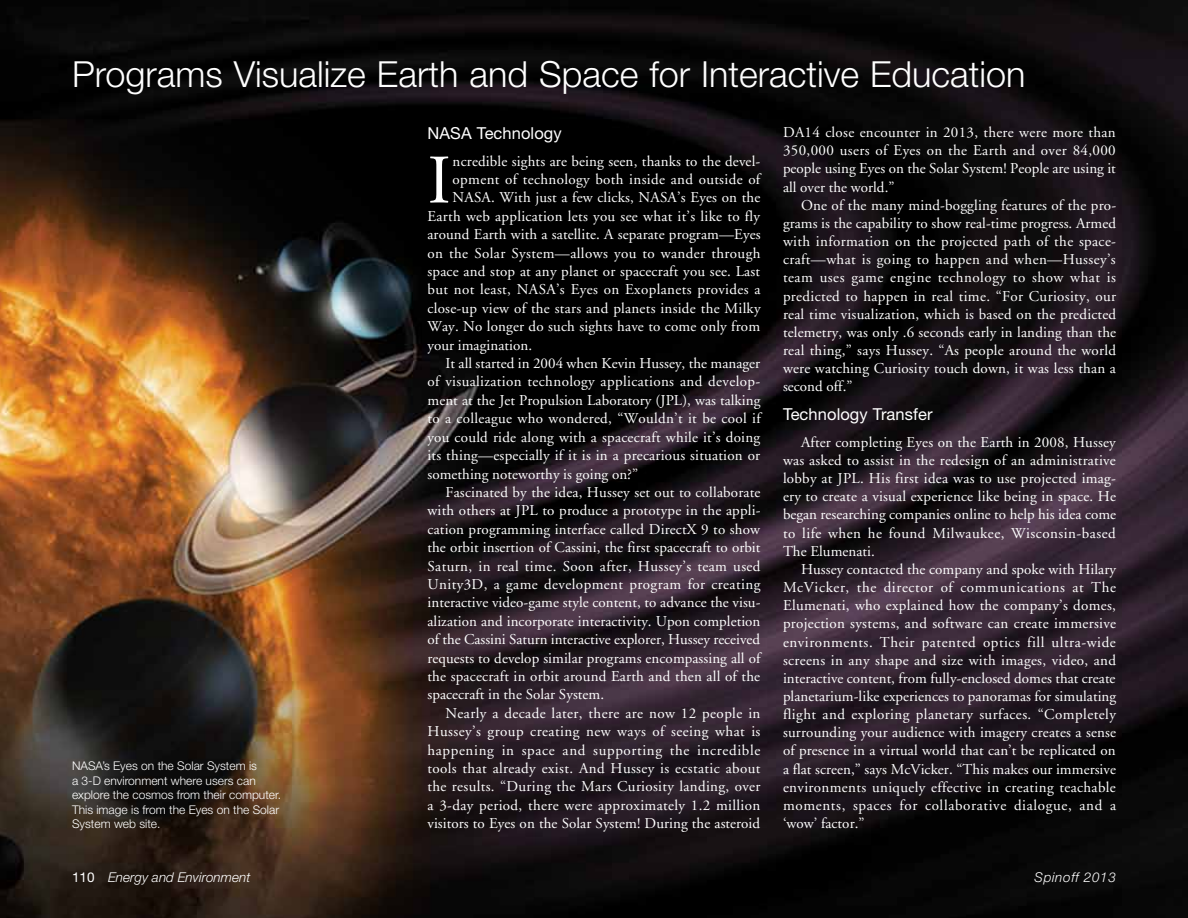
<style>
.page{position:relative;width:1188px;height:918px;background:#fff}
.page>*{position:absolute;margin:0;border:0;box-sizing:border-box;transform-origin:0 0}
.t1{font:69.3px "Adobe Garamond";color:#fff}
.t2{font:300 36px "Helvetica Neue";color:#fff}
.t3{font:16.5px "Helvetica Neue";letter-spacing:.005em;color:#fff}
.t4{font:15px/18.1px "Adobe Garamond";letter-spacing:.015em;color:#fff;text-align:justify}
.t5{font:15px "Adobe Garamond";letter-spacing:.045em;color:#fff}
.t6{font:italic 300 13.5px "Helvetica Neue";letter-spacing:.005em;color:#fff}
.t7{font:italic 300 13.5px "Helvetica Neue";letter-spacing:.05em;color:#fff}
.t8{font:300 12px/14.4px "Helvetica Neue";color:#fff}
.s1{font-weight:400;font-style:normal}
</style>
<div class="page">
<img style="left:0;top:0;width:1188px;height:918px">
<h2 class="t2" style="left:72px;top:52px;width:955px">Programs Visualize Earth and Space for Interactive Education</h2>
<p class="t3" style="left:428px;top:123px;width:136px">NASA Technology</p>
<h1 class="t1" style="left:428px;top:143px;width:25px">I</h1>
<p class="t4" style="left:453px;top:153px;width:309px">ncredible sights are being seen, thanks to the devel-</p>
<p class="t4" style="left:783px;top:124px;width:334px">DA14 close encounter in 2013, there were more than 350,000 users of Eyes on the Earth and over 84,000 people using Eyes on the Solar System! People are using it all over the world.”</p>
<p class="t4" style="left:783px;top:196px;width:335px;text-indent:18px">One of the many mind-boggling features of the pro&shy;grams is the capability to show real-time progress. Armed with information on the projected path of the space&shy;craft—what is going to happen and when—Hussey’s team uses game engine technology to show what is predicted to happen in real time. “For Curiosity, our real time visualization, which is based on the predicted telemetry, was only .6 seconds early in landing than the real thing,” says Hussey. “As people around the world were watching Curiosity touch down, it was less than a second off.”</p>
<p class="t3" style="left:783px;top:404px;width:151px">Technology Transfer</p>
<p class="t4" style="left:783px;top:433px;width:335px;text-indent:18px">After completing Eyes on the Earth in 2008, Hussey was asked to assist in the redesign of an administrative lobby at JPL. His first idea was to use projected imag&shy;ery to create a visual experience like being in space. He began researching companies online to help his idea come to life when he found Milwaukee, Wisconsin-based The Elumenati.</p>
<p class="t4" style="left:783px;top:560px;width:335px;text-indent:18px">Hussey contacted the company and spoke with Hilary McVicker, the director of communications at The Elumenati, who explained how the company’s domes, projection systems, and software can create immersive environments. Their patented optics fill ultra-wide screens in any shape and size with images, video, and interactive content, from fully-enclosed domes that create planetarium-like experiences to panoramas for simulating flight and exploring planetary surfaces. “Completely surrounding your audience with imagery creates a sense of presence in a virtual world that can’t be replicated on a flat screen,” says McVicker. “This makes our immersive environments uniquely effective in creating teachable moments, spaces for collaborative dialogue, and a ‘wow’ factor.”</p>
<p class="t4" style="left:453px;top:171px;width:309px">opment of technology both inside and outside of</p>
<p class="t4" style="left:453px;top:189px;width:309px">NASA. With just a few clicks, NASA’s Eyes on the</p>
<p class="t4" style="left:428px;top:207px;width:334px">Earth web application lets you see what it’s like to fly</p>
<p class="t4" style="left:428px;top:226px;width:335px">around Earth with a satellite. A separate program—Eyes</p>
<p class="t4" style="left:428px;top:244px;width:335px">on the Solar System—allows you to wander through</p>
<p class="t4" style="left:428px;top:263px;width:334px">space and stop at any planet or spacecraft you see. Last</p>
<p class="t4" style="left:428px;top:281px;width:335px">but not least, NASA’s Eyes on Exoplanets provides a</p>
<p class="t4" style="left:428px;top:299px;width:335px">close-up view of the stars and planets inside the Milky</p>
<p class="t4" style="left:428px;top:318px;width:334px">Way. No longer do such sights have to come only from</p>
<p class="t4" style="left:428px;top:336px;width:106px">your imagination.</p>
<p class="t4" style="left:446px;top:355px;width:316px">It all started in 2004 when Kevin Hussey, the manager</p>
<p class="t4" style="left:428px;top:373px;width:334px">of visualization technology applications and develop-</p>
<p class="t4" style="left:428px;top:391px;width:334px">ment at the Jet Propulsion Laboratory (JPL), was talking</p>
<p class="t4" style="left:428px;top:410px;width:335px">to a colleague who wondered, “Wouldn’t it be cool if</p>
<p class="t4" style="left:428px;top:428px;width:334px">you could ride along with a spacecraft while it’s doing</p>
<p class="t4" style="left:428px;top:447px;width:334px">its thing—especially if it is in a precarious situation or</p>
<p class="t4" style="left:428px;top:465px;width:212px">something noteworthy is going on?”</p>
<p class="t4" style="left:446px;top:483px;width:317px">Fascinated by the idea, Hussey set out to collaborate</p>
<p class="t4" style="left:428px;top:502px;width:335px">with others at JPL to produce a prototype in the appli-</p>
<p class="t4" style="left:428px;top:520px;width:334px">cation programming interface called DirectX 9 to show</p>
<p class="t4" style="left:428px;top:539px;width:334px">the orbit insertion of Cassini, the first spacecraft to orbit</p>
<p class="t4" style="left:428px;top:557px;width:335px">Saturn, in real time. Soon after, Hussey’s team used</p>
<p class="t4" style="left:428px;top:575px;width:334px">Unity3D, a game development program for creating</p>
<p class="t4" style="left:428px;top:594px;width:334px">interactive video-game style content, to advance the visu-</p>
<p class="t4" style="left:428px;top:612px;width:334px">alization and incorporate interactivity. Upon completion</p>
<p class="t4" style="left:428px;top:631px;width:334px">of the Cassini Saturn interactive explorer, Hussey received</p>
<p class="t4" style="left:428px;top:649px;width:334px">requests to develop similar programs encompassing all of</p>
<p class="t4" style="left:428px;top:668px;width:334px">the spacecraft in orbit around Earth and then all of the</p>
<p class="t4" style="left:428px;top:686px;width:178px">spacecraft in the Solar System.</p>
<p class="t4" style="left:446px;top:704px;width:316px">Nearly a decade later, there are now 12 people in</p>
<p class="t4" style="left:428px;top:723px;width:334px">Hussey’s group creating new ways of seeing what is</p>
<p class="t5" style="left:428px;top:742px;width:334px">happening in space and supporting the incredible</p>
<p class="t4" style="left:428px;top:760px;width:334px">tools that already exist. And Hussey is ecstatic about</p>
<p class="t4" style="left:428px;top:778px;width:335px">the results. “During the Mars Curiosity landing, over</p>
<p class="t4" style="left:428px;top:796px;width:334px">a 3-day period, there were approximately 1.2 million</p>
<p class="t4" style="left:428px;top:815px;width:334px">visitors to Eyes on the Solar System! During the asteroid</p>
<p class="t8" style="left:72px;top:759px;width:211px">NASA’s Eyes on the Solar System is<br>a 3-D environment where users can explore the cosmos from their computer.<br>This image is from the Eyes on the Solar<br>System web site.</p>
<p class="t6" style="left:72px;top:869px;width:180px"><span class="s1">110</span> Energy and Environment</p>
<p class="t7" style="left:1034px;top:869px;width:83px">Spinoff 2013</p>
</div>
